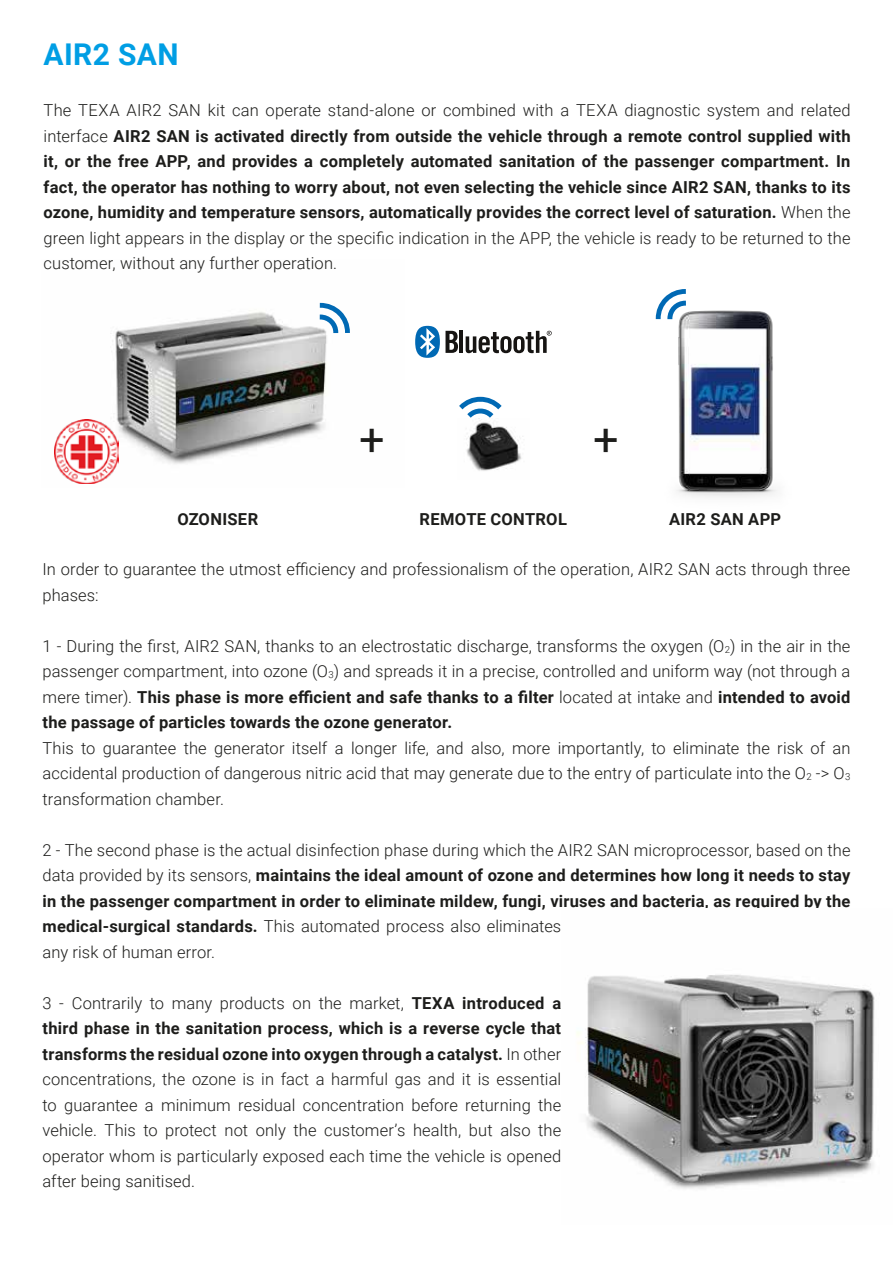
<style>
.page{position:relative;width:893px;height:1263px;background:#fff}
.page>*{position:absolute;margin:0;border:0;box-sizing:border-box;transform-origin:0 0}
.t1{font:45px "Roboto";color:#1d1d1b}
.t2{font:700 30px "Roboto";letter-spacing:.015em;color:#009ee4}
.t3{font:300 16.5px/25.5px "Roboto";letter-spacing:.005em;color:#1d1d1b;text-align:justify}
.t4{font:700 16.5px/25.5px "Roboto";letter-spacing:.015em;color:#1d1d1b;text-align:justify}
.s1{font-weight:300}
.s2{font-size:9.6px}
.s3{font-weight:700}
</style>
<div class="page">
<img style="left:54px;top:302px;width:282px;height:162px">
<img style="left:667px;top:310px;width:110px;height:188px">
<svg style="left:320px;top:303px;width:30px;height:30px"></svg>
<svg style="left:459px;top:397px;width:43px;height:21px"></svg>
<svg style="left:656px;top:289px;width:30px;height:30px"></svg>
<img style="left:55px;top:420px;width:64px;height:64px">
<hr style="left:460px;top:331px;width:3px;height:22px;background:#161412">
<svg style="left:466px;top:331px;width:86px;height:22px"></svg>
<svg style="left:415px;top:326px;width:43px;height:32px"></svg>
<img style="left:577px;top:974px;width:298px;height:215px">
<img style="left:466px;top:422px;width:57px;height:49px">
<h2 class="t2" style="left:44px;top:42px;width:137px">AIR2 SAN</h2>
<p class="t4" style="left:44px;top:99px;width:808px"><span class="s1">The TEXA AIR2 SAN kit can operate stand-alone or combined with a TEXA diagnostic system and related interface</span> AIR2 SAN is activated directly from outside the vehicle through a remote control supplied with it, or the free APP, and provides a completely automated sanitation of the passenger compartment. In fact, the operator has nothing to worry about, not even selecting the vehicle since AIR2 SAN, thanks to its ozone, humidity and temperature sensors, automatically provides the correct level of saturation. <span class="s1">When the green light appears in the display or the specific indication in the APP, the vehicle is ready to be returned to the customer, without any further operation.</span></p>
<h1 class="t1" style="left:359px;top:421px;width:27px">+</h1>
<h1 class="t1" style="left:593px;top:421px;width:27px">+</h1>
<p class="t4" style="left:177px;top:507px;width:82px">OZONISER</p>
<p class="t4" style="left:420px;top:507px;width:149px">REMOTE CONTROL</p>
<p class="t4" style="left:669px;top:507px;width:114px">AIR2 SAN APP</p>
<p class="t3" style="left:43px;top:556px;width:809px">In order to guarantee the utmost efficiency and professionalism of the operation, AIR2 SAN acts through three phases:</p>
<p class="t3" style="left:43px;top:632px;width:809px">1 - During the first, AIR2 SAN, thanks to an electrostatic discharge, transforms the oxygen (O<span class="s2">2</span>) in the air in the passenger compartment, into ozone (O<span class="s2">3</span>) and spreads it in a precise, controlled and uniform way (not through a mere timer). <span class="s3">This phase is more efficient and safe thanks to a filter</span> located at intake and <span class="s3">intended to avoid the passage of particles towards the ozone generator.</span></p>
<p class="t3" style="left:43px;top:736px;width:809px">This to guarantee the generator itself a longer life, and also, more importantly, to eliminate the risk of an accidental production of dangerous nitric acid that may generate due to the entry of particulate into the O<span class="s2">2</span> -&gt; O<span class="s2">3 </span>transformation chamber.</p>
<p class="t4" style="left:43px;top:838px;width:809px;text-align:left"><span class="s1">2 - The second phase is the actual disinfection phase during which the AIR2 SAN microprocessor, based on the data provided by its sensors,</span> maintains the ideal amount of ozone and determines how long it needs to stay in the passenger compartment in order to eliminate mildew, fungi, viruses and bacteria, as required by the medical-surgical standards. <span class="s1">This automated process also eliminates<br>any risk of human error.</span></p>
<p class="t3" style="left:43px;top:991px;width:520px">3 - Contrarily to many products on the market, <span class="s3">TEXA introduced a third phase in the sanitation process, which is a reverse cycle that transforms the residual ozone into oxygen through a catalyst.</span> In other concentrations, the ozone is in fact a harmful gas and it is essential to guarantee a minimum residual concentration before returning the vehicle. This to protect not only the customer’s health, but also the operator whom is particularly exposed each time the vehicle is opened after being sanitised.</p>
</div>
